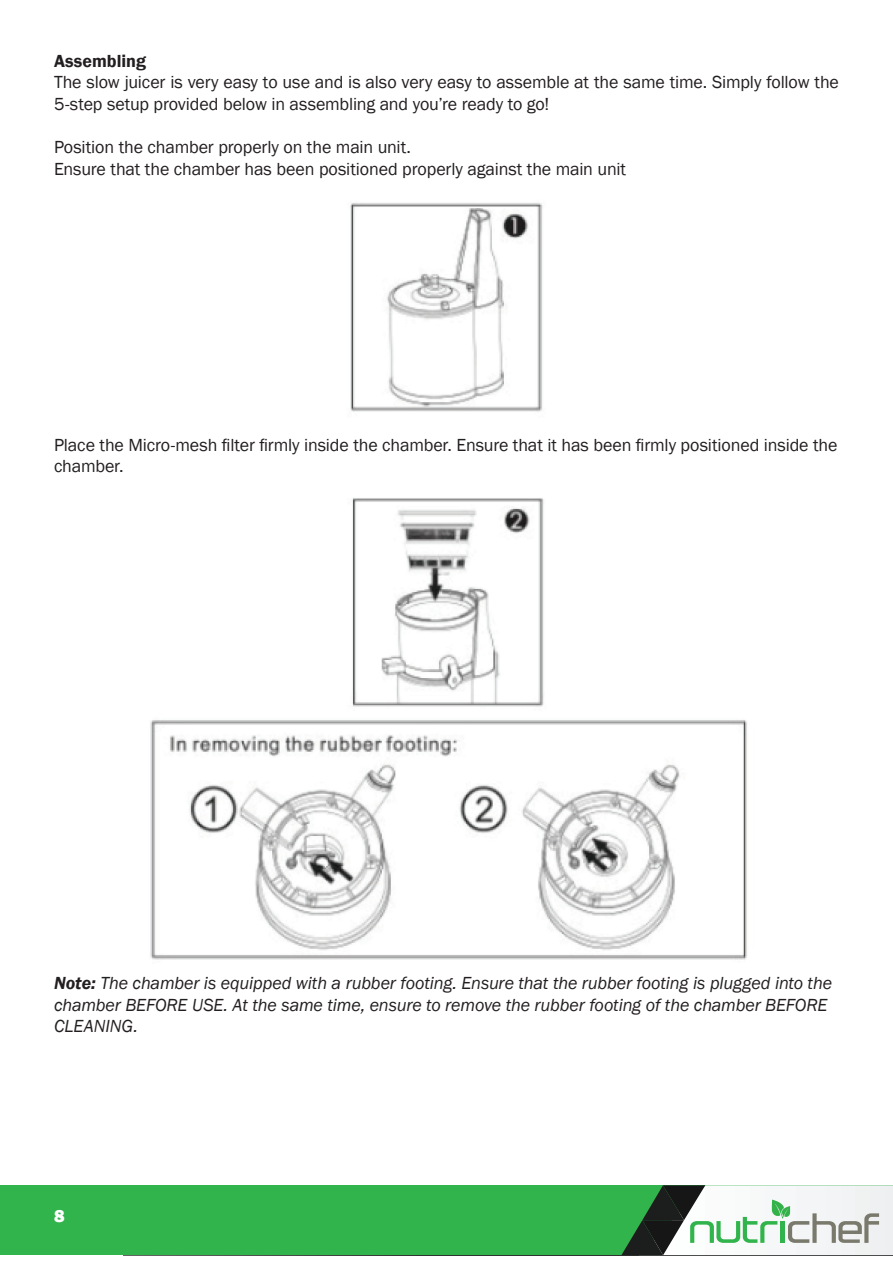
<style>
.page{position:relative;width:893px;height:1263px;background:#fff}
.page>*{position:absolute;margin:0;border:0;box-sizing:border-box;transform-origin:0 0}
.t1{font:18px/21.6px "Franklin Gothic";letter-spacing:-.01em;color:#231f20}
.t2{font:italic 18px/21.6px "Franklin Gothic";letter-spacing:-.01em;color:#231f20}
.t3{font:600 18px "Franklin Gothic";color:#231f20}
.t4{font:800 18px "Franklin Gothic";color:#fff}
.s1{font-weight:600}
</style>
<div class="page">
<div style="left:0;top:1185px;width:893px;height:70px;background:#31b44c"></div>
<svg style="left:621px;top:1185px;width:272px;height:70px;background:#b1c5b6"></svg>
<img style="left:350px;top:203px;width:193px;height:209px">
<img style="left:352px;top:498px;width:192px;height:209px">
<img style="left:150px;top:720px;width:597px;height:240px">
<p class="t3" style="left:54px;top:50px;width:94px">Assembling</p>
<p class="t1" style="left:54px;top:72px;width:786px">The slow juicer is very easy to use and is also very easy to assemble at the same time. Simply follow the<br>5-step setup provided below in assembling and you’re ready to go!</p>
<p class="t1" style="left:54px;top:137px;width:574px">Position the chamber properly on the main unit.<br>Ensure that the chamber has been positioned properly against the main unit</p>
<p class="t1" style="left:54px;top:434px;width:785px">Place the Micro-mesh filter firmly inside the chamber. Ensure that it has been firmly positioned inside the chamber.</p>
<p class="t2" style="left:54px;top:972px;width:779px"><span class="s1">Note:</span> The chamber is equipped with a rubber footing. Ensure that the rubber footing is plugged into the chamber BEFORE USE. At the same time, ensure to remove the rubber footing of the chamber BEFORE<br>CLEANING.</p>
<p class="t4" style="left:54px;top:1204px;width:12px">8</p>
</div>
